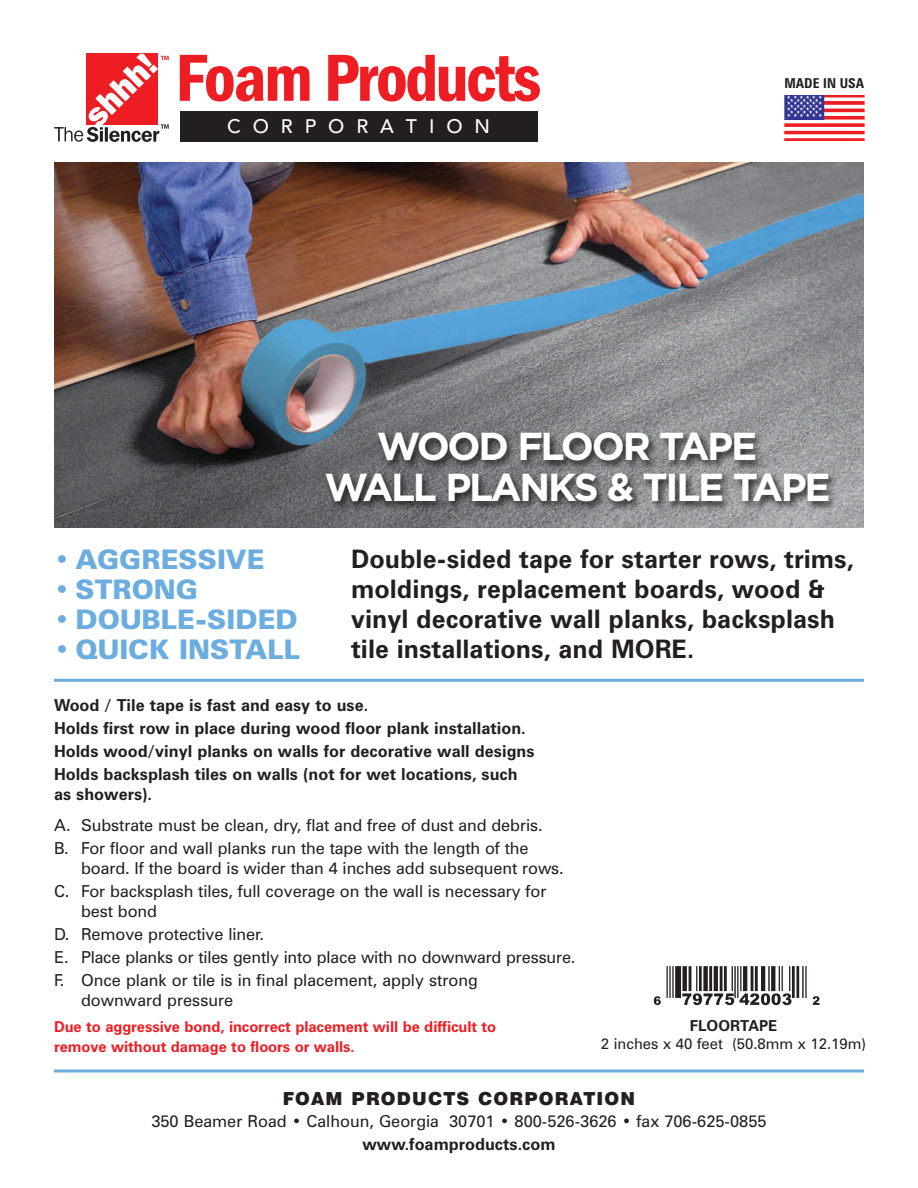
<style>
.page{position:relative;width:918px;height:1188px;background:#fff}
.page>*{position:absolute;margin:0;border:0;box-sizing:border-box;transform-origin:0 0}
.t1{font:600 condensed 69px "Franklin Gothic";letter-spacing:-.035em;color:#ee1d23}
.t2{font:700 39px/40.7px "Gotham";letter-spacing:-.06em;color:#fff;text-align:center}
.t3{font:900 27px "Zurich BT";color:#6caddf}
.t4{font:700 25.5px/30px "Zurich BT";color:#231f20}
.t5{font:500 19.5px "Avenir LT Pro";letter-spacing:.61em;color:#fff}
.t6{font:900 18px "Swiss 721 BT";letter-spacing:.065em;color:#231f20}
.t7{font:16.5px/23.1px "Zurich BT";letter-spacing:-.005em;color:#231f20}
.t8{font:700 16.5px/23.1px "Zurich BT";color:#231f20}
.t9{font:700 15.15px "Zurich BT";color:#231f20}
.t10{font:700 15px/19.8px "Zurich BT";letter-spacing:-.005em;color:#ee1d23}
.t11{font:15px "Zurich BT";color:#231f20}
.t12{font:700 condensed 13.65px "Zurich BT";color:#231f20}
</style>
<div class="page">
<img style="left:54px;top:162px;width:810px;height:366px">
<img style="left:784px;top:95px;width:80px;height:46px">
<svg style="left:54px;top:54px;width:115px;height:88px"></svg>
<div style="left:180px;top:111px;width:357px;height:31px;background:#231f20"></div>
<hr style="left:54px;top:679px;width:810px;height:3px;background:#6caddf">
<hr style="left:54px;top:1070px;width:810px;height:3px;background:#6caddf">
<img style="left:653px;top:966px;width:167px;height:40px">
<img style="left:264px;top:419px;width:600px;height:109px">
<h1 class="t1" style="left:176px;top:37px;width:367px">Foam Products</h1>
<p class="t5" style="left:227px;top:115px;width:264px">CORPORATION</p>
<p class="t12" style="left:784px;top:76px;width:81px">MADE IN USA</p>
<h2 class="t2" style="left:325px;top:430px;width:508px">WOOD FLOOR TAPE<br>WALL PLANKS &amp; TILE TAPE</h2>
<h3 class="t3" style="left:54px;top:544px;width:212px">• AGGRESSIVE</h3>
<h3 class="t3" style="left:54px;top:574px;width:146px">• STRONG</h3>
<h3 class="t3" style="left:54px;top:604px;width:245px">• DOUBLE-SIDED</h3>
<h3 class="t3" style="left:54px;top:634px;width:247px">• QUICK INSTALL</h3>
<h3 class="t4" style="left:351px;top:545px;width:504px">Double-sided tape for starter rows, trims, moldings, replacement boards, wood &amp; vinyl decorative wall planks, backsplash tile installations, and MORE.</h3>
<p class="t8" style="left:54px;top:694px;width:482px">Wood / Tile tape is fast and easy to use.<br>Holds first row in place during wood floor plank installation.<br>Holds wood/vinyl planks on walls for decorative wall designs Holds backsplash tiles on walls (not for wet locations, such</p>
<p class="t8" style="left:54px;top:783px;width:100px">as showers).</p>
<p class="t7" style="left:54px;top:813px;width:490px">A. Substrate must be clean, dry, flat and free of dust and debris.<br>B. For floor and wall planks run the tape with the length of the</p>
<p class="t7" style="left:54px;top:856px;width:511px;text-indent:27px">board. If the board is wider than 4 inches add subsequent rows.<br>C. For backsplash tiles, full coverage on the wall is necessary for</p>
<p class="t7" style="left:54px;top:899px;width:523px;text-indent:27px">best bond<br>D. Remove protective liner.<br>E. Place planks or tiles gently into place with no downward pressure.<br>F. Once plank or tile is in final placement, apply strong</p>
<p class="t7" style="left:81px;top:989px;width:154px">downward pressure</p>
<p class="t10" style="left:54px;top:1017px;width:444px">Due to aggressive bond, incorrect placement will be difficult to remove without damage to floors or walls.</p>
<p class="t6" style="left:283px;top:1088px;width:354px">FOAM PRODUCTS CORPORATION</p>
<p class="t7" style="left:151px;top:1110px;width:617px">350 Beamer Road • Calhoun, Georgia 30701 • 800-526-3626 • fax 706-625-0855</p>
<p class="t8" style="left:363px;top:1132px;width:194px">www.foamproducts.com</p>
<p class="t9" style="left:690px;top:1017px;width:89px">FLOORTAPE</p>
<p class="t11" style="left:601px;top:1035px;width:267px">2 inches x 40 feet (50.8mm x 12.19m)</p>
</div>
